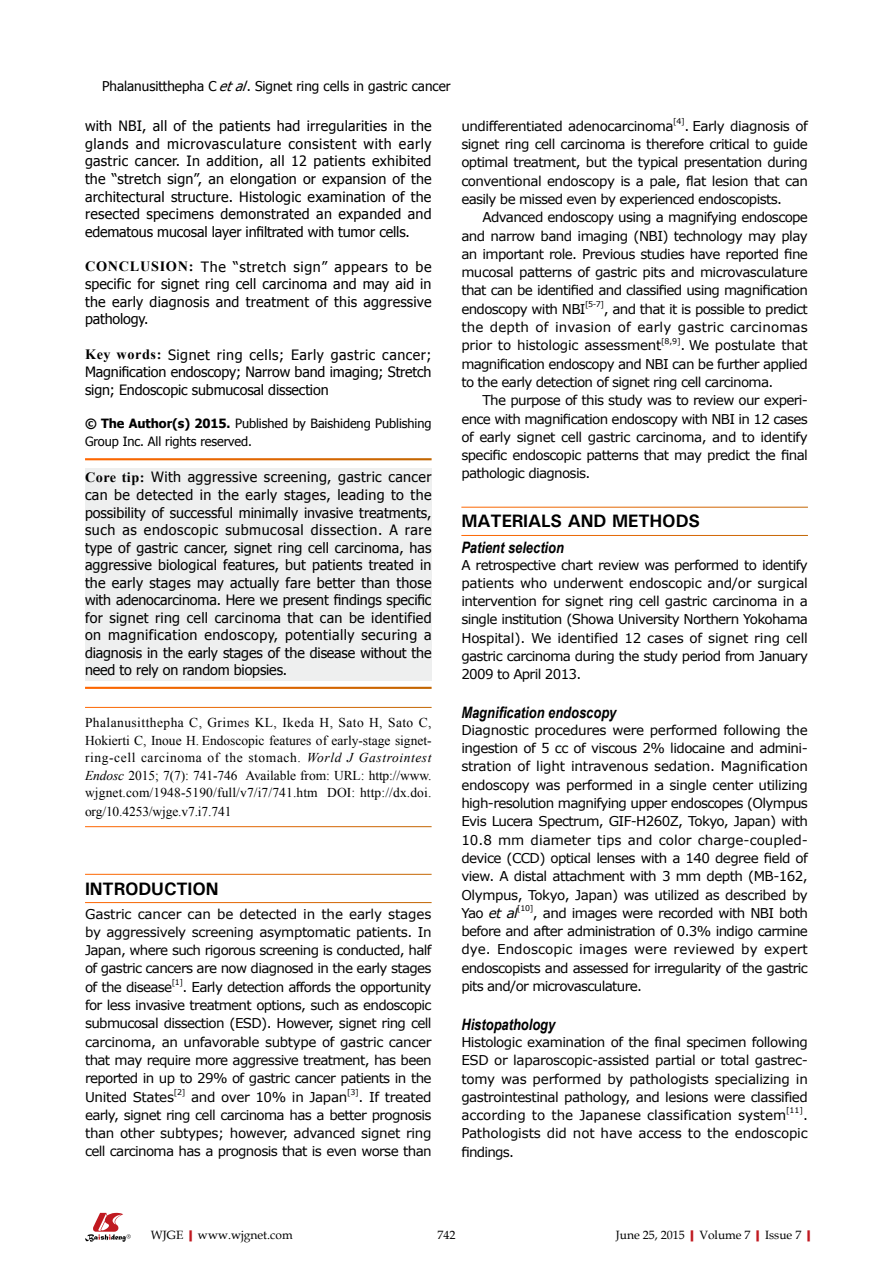
<style>
.page{position:relative;width:893px;height:1263px;background:#fff}
.page>*{position:absolute;margin:0;border:0;box-sizing:border-box;transform-origin:0 0}
.t1{font:700 18px "Univers";letter-spacing:-.01em;color:#000}
.t2{font:italic 700 15.75px "Arial Narrow";color:#000}
.t3{font:14.25px/17.5px "Tahoma";letter-spacing:-.01em;color:#000;text-align:justify}
.t4{font:13.5px/18.3px "Verdana";letter-spacing:-.04em;color:#000;text-align:justify}
.t5{font:13.5px/17.7px "Times New Roman";letter-spacing:.01em;color:#000;text-align:justify}
.t6{font:13.5px "Tahoma";color:#000}
.t7{font:13.5px "Verdana";letter-spacing:-.02em;color:#000}
.t8{font:12.75px/17.5px "Tahoma";letter-spacing:-.005em;color:#000}
.t9{font:12px "Book Antiqua";color:#000}
.t10{font:7.8px "Verdana";color:#000}
.s1{font-style:italic}
.s2{font-family:"Times New Roman";font-weight:700}
.s3{font-weight:700}
.s4{font-weight:700;color:#c01920}
</style>
<div class="page">
<div style="left:85px;top:468px;width:347px;height:212px;background:#eeefef"></div>
<svg style="left:85px;top:1213px;width:46px;height:29px"></svg>
<p class="t6" style="left:102px;top:77px;width:350px">Phalanusitthepha C <span class="s1">etal</span>. Signet ring cells in gastric cancer</p>
<p class="t3" style="left:85px;top:117px;width:348px">with NBI, all of the patients had irregularities in the glands and microvasculature consistent with early gastric cancer. In addition, all 12 patients exhibited the “stretch sign”, an elongation or expansion of the architectural structure. Histologic examination of the resected specimens demonstrated an expanded and edematous mucosal layer infiltrated with tumor cells.</p>
<p class="t3" style="left:85px;top:257px;width:348px"><span class="s2">CONCLUSION:</span> The “stretch sign” appears to be specific for signet ring cell carcinoma and may aid in the early diagnosis and treatment of this aggressive pathology.</p>
<p class="t3" style="left:85px;top:345px;width:348px"><span class="s2">Key words:</span> Signet ring cells; Early gastric cancer; Magnification endoscopy; Narrow band imaging; Stretch sign; Endoscopic submucosal dissection</p>
<p class="t8" style="left:85px;top:414px;width:348px"><span class="s3">© The Author(s) 2015.</span> Published by Baishideng Publishing<br>Group Inc. All rights reserved.</p>
<p class="t3" style="left:85px;top:468px;width:348px"><span class="s2">Core tip:</span> With aggressive screening, gastric cancer can be detected in the early stages, leading to the possibility of successful minimally invasive treatments, such as endoscopic submucosal dissection. A rare type of gastric cancer, signet ring cell carcinoma, has aggressive biological features, but patients treated in the early stages may actually fare better than those with adenocarcinoma. Here we present findings specific for signet ring cell carcinoma that can be identified on magnification endoscopy, potentially securing a diagnosis in the early stages of the disease without the need to rely on random biopsies.</p>
<p class="t5" style="left:85px;top:713px;width:348px">Phalanusitthepha C, Grimes KL, Ikeda H, Sato H, Sato C, Hokierti C, Inoue H. Endoscopic features of early-stage signet&shy;ring-cell carcinoma of the stomach. <span class="s1">World J Gastrointest Endosc</span> 2015; 7(7): 741-746 Available from: URL: http://www. wjgnet.com/1948-5190/full/v7/i7/741.htm DOI: http://dx.doi. org/10.4253/wjge.v7.i7.741</p>
<p class="t1" style="left:85px;top:878px;width:135px">INTRODUCTION</p>
<p class="t4" style="left:85px;top:904px;width:348px">Gastric cancer can be detected in the early stages by aggressively screening asymptomatic patients. In Japan, where such rigorous screening is conducted, half of gastric cancers are now diagnosed in the early stages of the disease</p>
<p class="t10" style="left:172px;top:977px;width:13px">[1]</p>
<p class="t4" style="left:85px;top:977px;width:348px;text-indent:98px">. Early detection affords the opportunity for less invasive treatment options, such as endoscopic submucosal dissection (ESD). However, signet ring cell carcinoma, an unfavorable subtype of gastric cancer that may require more aggressive treatment, has been reported in up to 29% of gastric cancer patients in the United States</p>
<p class="t10" style="left:174px;top:1087px;width:13px">[2]</p>
<p class="t4" style="left:191px;top:1087px;width:158px">and over 10% in Japan</p>
<p class="t10" style="left:347px;top:1087px;width:13px">[3]</p>
<p class="t4" style="left:85px;top:1087px;width:348px;text-indent:273px">. If treated early, signet ring cell carcinoma has a better prognosis than other subtypes; however, advanced signet ring cell carcinoma has a prognosis that is even worse than</p>
<p class="t4" style="left:461px;top:116px;width:214px">undifferentiated adenocarcinoma</p>
<p class="t10" style="left:673px;top:116px;width:13px">[4]</p>
<p class="t4" style="left:685px;top:116px;width:125px">. Early diagnosis of</p>
<p class="t4" style="left:461px;top:135px;width:348px">signet ring cell carcinoma is therefore critical to guide</p>
<p class="t4" style="left:461px;top:153px;width:348px">optimal treatment, but the typical presentation during</p>
<p class="t4" style="left:461px;top:171px;width:348px">conventional endoscopy is a pale, flat lesion that can</p>
<p class="t4" style="left:461px;top:189px;width:322px">easily be missed even by experienced endoscopists.</p>
<p class="t4" style="left:483px;top:208px;width:327px">Advanced endoscopy using a magnifying endoscope</p>
<p class="t4" style="left:461px;top:226px;width:348px">and narrow band imaging (NBI) technology may play</p>
<p class="t4" style="left:461px;top:244px;width:348px">an important role. Previous studies have reported fine</p>
<p class="t4" style="left:461px;top:263px;width:348px">mucosal patterns of gastric pits and microvasculature</p>
<p class="t4" style="left:461px;top:281px;width:348px">that can be identified and classified using magnification</p>
<p class="t4" style="left:461px;top:299px;width:126px">endoscopy with NBI</p>
<p class="t10" style="left:585px;top:299px;width:21px">[5-7]</p>
<p class="t4" style="left:461px;top:299px;width:348px;text-indent:142px">, and that it is possible to predict the depth of invasion of early gastric carcinomas prior to histologic assessment</p>
<p class="t10" style="left:661px;top:336px;width:21px">[8,9]</p>
<p class="t7" style="left:680px;top:337px;width:129px">. We postulate that</p>
<p class="t4" style="left:461px;top:354px;width:348px">magnification endoscopy and NBI can be further applied</p>
<p class="t4" style="left:461px;top:372px;width:313px">to the early detection of signet ring cell carcinoma.</p>
<p class="t4" style="left:483px;top:391px;width:325px">The purpose of this study was to review our experi-</p>
<p class="t4" style="left:461px;top:409px;width:348px">ence with magnification endoscopy with NBI in 12 cases</p>
<p class="t4" style="left:461px;top:427px;width:348px">of early signet cell gastric carcinoma, and to identify</p>
<p class="t4" style="left:461px;top:446px;width:348px">specific endoscopic patterns that may predict the final</p>
<p class="t4" style="left:461px;top:464px;width:130px">pathologic diagnosis.</p>
<p class="t1" style="left:461px;top:510px;width:240px">MATERIALS AND METHODS</p>
<p class="t2" style="left:461px;top:535px;width:104px">Patient selection</p>
<p class="t4" style="left:461px;top:555px;width:348px">A retrospective chart review was performed to identify patients who underwent endoscopic and/or surgical intervention for signet ring cell gastric carcinoma in a single institution (Showa University Northern Yokohama Hospital). We identified 12 cases of signet ring cell gastric carcinoma during the study period from January 2009 to April 2013.</p>
<p class="t2" style="left:461px;top:701px;width:157px">Magnification endoscopy</p>
<p class="t4" style="left:461px;top:721px;width:348px;text-align:left">Diagnostic procedures were performed following the ingestion of 5 cc of viscous 2% lidocaine and admini&shy;stration of light intravenous sedation. Magnifi-cation endoscopy was performed in a single center utilizing high-resolution magnifying upper endoscopes (Olympus Evis Lucera Spectrum, GIF-H260Z, Tokyo, Japan) with 10.8 mm diameter tips and color charge-coupled&shy;device (CCD) optical lenses with a 140 degree field of view. A distal attachment with 3 mm depth (MB-162, Olympus, Tokyo, Japan) was utilized as described by Yao <span class="s1">et al</span></p>
<p class="t10" style="left:517px;top:903px;width:18px">[10]</p>
<p class="t4" style="left:461px;top:903px;width:348px;text-indent:72px">, and images were recorded with NBI both before and after administration of 0.3% indigo carmine dye. Endoscopic images were reviewed by expert endoscopists and assessed for irregularity of the gastric pits and/or microvasculature.</p>
<p class="t2" style="left:461px;top:1012px;width:95px">Histopathology</p>
<p class="t4" style="left:461px;top:1032px;width:348px;text-align:left">Histologic examination of the final specimen following ESD or laparoscopic-assisted partial or total gastrec&shy;tomy was performed by pathologists specializing in gastrointestinal pathology, and lesions were classified according to the Japanese classification system</p>
<p class="t10" style="left:786px;top:1105px;width:18px">[11]</p>
<p class="t4" style="left:461px;top:1105px;width:348px;text-indent:342px">.<br>Pathologists did not have access to the endoscopic findings.</p>
<p class="t9" style="left:151px;top:1226px;width:143px">WJGE<span class="s4">|</span>www.wjgnet.com</p>
<p class="t9" style="left:437px;top:1226px;width:19px">742</p>
<p class="t9" style="left:616px;top:1226px;width:202px">June 25, 2015<span class="s4">|</span>Volume 7<span class="s4">|</span>Issue 7<span class="s4">|</span></p>
</div>
